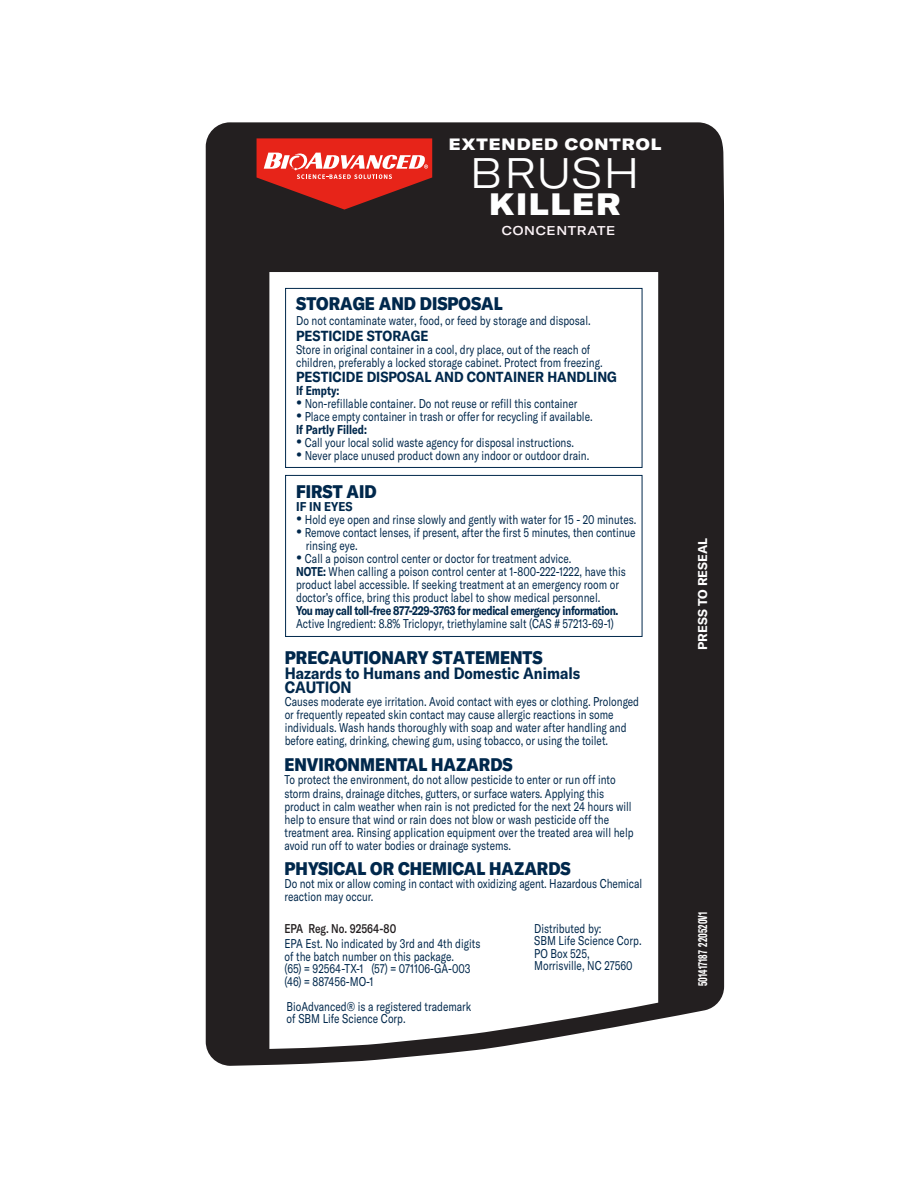
<style>
.page{position:relative;width:918px;height:1188px;background:#fff}
.page>*{position:absolute;margin:0;border:0;box-sizing:border-box;transform-origin:0 0}
.t1{font:300 expanded 42.15px "GT America";letter-spacing:.02em;color:#fff}
.t2{font:900 expanded 30.45px "GT America";letter-spacing:.05em;color:#fff}
.t3{font:900 18px "GT America";color:#00284c;scale:.9 1}
.t4{font:700 16.2px/14.4px "GT America";color:#00284c;scale:.9 1}
.t5{font:900 expanded 16.2px "GT America";letter-spacing:.06em;color:#fff}
.t6{font:700 14.4px "GT America";color:#00284c;scale:.9 1}
.t7{font:12.6px/13px "GT America";color:#00284c;scale:.8 1}
.t8{font:700 12.6px "GT America";letter-spacing:-.03em;color:#00284c;scale:.8 1}
.t9{font:500 12.6px "GT America";color:#231f20;scale:.8 1}
.t10{font:700 extra-condensed 12.6px "GT America";letter-spacing:.01em;color:#fff;scale:.8 1}
.t11{font:700 12.6px "GT America";color:#fff}
.t12{font:500 expanded 12.6px "GT America";letter-spacing:.05em;color:#fdf4f8}
.t13{font:700 12.6px "GT America";letter-spacing:-.03em;color:#00284c;scale:.9 1}
.s1{font-weight:700;font-size:16.2px}
.s2{font-weight:700}
</style>
<div class="page">
<hr style="left:547px;top:1145px;width:111px;height:1px;background:#231f20">
<hr style="left:547px;top:1129px;width:111px;height:1px;background:#231f20">
<hr style="left:547px;top:1112px;width:111px;height:1px;background:#231f20">
<hr style="left:547px;top:1094px;width:111px;height:1px;background:#231f20">
<hr style="left:664px;top:1145px;width:118px;height:1px;background:#231f20">
<hr style="left:664px;top:1129px;width:118px;height:1px;background:#231f20">
<hr style="left:664px;top:1112px;width:118px;height:1px;background:#231f20">
<hr style="left:664px;top:1094px;width:118px;height:1px;background:#231f20">
<hr style="left:312px;top:1077px;width:1px;height:80px;background:#231f20">
<hr style="left:445px;top:1077px;width:1px;height:80px;background:#231f20">
<hr style="left:180px;top:1076px;width:603px;height:1px;background:#231f20">
<hr style="left:541px;top:1076px;width:1px;height:81px;background:#231f20">
<hr style="left:751px;top:177px;width:1px;height:349px;background:#231f20">
<hr style="left:751px;top:570px;width:1px;height:380px;background:#231f20">
<hr style="left:264px;top:89px;width:1px;height:54px;background:#000">
<hr style="left:278px;top:95px;width:1px;height:41px;background:#000">
<hr style="left:183px;top:170px;width:54px;height:1px;background:#000">
<hr style="left:189px;top:184px;width:41px;height:1px;background:#000">
<hr style="left:183px;top:956px;width:54px;height:1px;background:#000">
<hr style="left:189px;top:943px;width:41px;height:1px;background:#000">
<hr style="left:696px;top:89px;width:1px;height:54px;background:#000">
<hr style="left:683px;top:95px;width:1px;height:41px;background:#000">
<hr style="left:724px;top:170px;width:54px;height:1px;background:#000">
<hr style="left:724px;top:956px;width:54px;height:1px;background:#000">
<svg style="left:205px;top:542px;width:1px;height:15px"></svg>
<hr style="left:286px;top:115px;width:151px;height:1px;background:#231f20">
<hr style="left:508px;top:115px;width:167px;height:1px;background:#231f20">
<div style="left:206px;top:122px;width:518px;height:944px;background:#231f20"></div>
<svg style="left:269px;top:272px;width:389px;height:777px"></svg>
<svg style="left:257px;top:138px;width:175px;height:72px;background:#bb3c35"></svg>
<div style="left:285px;top:288px;width:358px;height:180px;border:1px solid #00284c"></div>
<div style="left:285px;top:475px;width:358px;height:162px;border:1px solid #00284c"></div>
<p class="t5" style="left:449px;top:134px;width:214px">EXTENDED CONTROL</p>
<h1 class="t1" style="left:470px;top:149px;width:171px">BRUSH</h1>
<h2 class="t2" style="left:489px;top:185px;width:133px">KILLER</h2>
<p class="t12" style="left:502px;top:223px;width:115px">CONCENTRATE</p>
<h3 class="t3" style="left:296px;top:292px;width:231px">STORAGE AND DISPOSAL</h3>
<p class="t7" style="left:296px;top:314px;width:370px">Do not contaminate water, food, or feed by storage and disposal.</p>
<p class="t6" style="left:296px;top:327px;width:149px">PESTICIDE STORAGE</p>
<p class="t7" style="left:296px;top:343px;width:385px">Store in original container in a cool, dry place, out of the reach of children, preferably a locked storage cabinet. Protect from freezing.</p>
<p class="t6" style="left:296px;top:367px;width:358px">PESTICIDE DISPOSAL AND CONTAINER HANDLING</p>
<p class="t8" style="left:296px;top:382px;width:55px">If Empty:</p>
<p class="t7" style="left:296px;top:397px;width:353px"><span class="s1">•</span> Non-refillable container. Do not reuse or refill this container</p>
<p class="t7" style="left:296px;top:410px;width:372px"><span class="s1">•</span> Place empty container in trash or offer for recycling if available.<br><span class="s2">If Partly Filled:</span></p>
<p class="t7" style="left:296px;top:436px;width:349px"><span class="s1">•</span> Call your local solid waste agency for disposal instructions.</p>
<p class="t7" style="left:296px;top:449px;width:368px"><span class="s1">•</span> Never place unused product down any indoor or outdoor drain.</p>
<h3 class="t3" style="left:296px;top:480px;width:91px">FIRST AID</h3>
<p class="t13" style="left:296px;top:499px;width:64px">IF IN EYES</p>
<p class="t7" style="left:296px;top:513px;width:427px"><span class="s1">•</span> Hold eye open and rinse slowly and gently with water for 15 - 20 minutes.</p>
<p class="t7" style="left:306px;top:526px;width:414px;text-indent:-10px"><span class="s1">•</span> Remove contact lenses, if present, after the first 5 minutes, then continue rinsing eye.</p>
<p class="t7" style="left:296px;top:552px;width:414px"><span class="s1">•</span> Call a poison control center or doctor for treatment advice.<br><span class="s2">NOTE:</span> When calling a poison control center at 1-800-222-1222, have this product label accessible. If seeking treatment at an emergency room or doctor’s office, bring this product label to show medical personnel.</p>
<p class="t8" style="left:296px;top:603px;width:404px">You may call toll-free 877-229-3763 for medical emergency information.</p>
<p class="t7" style="left:296px;top:617px;width:399px">Active Ingredient: 8.8% Triclopyr, triethylamine salt (CAS # 57213-69-1)</p>
<p class="t4" style="left:285px;top:665px;width:330px">Hazards to Humans and Domestic Animals<br>CAUTION</p>
<p class="t7" style="left:285px;top:695px;width:445px">Causes moderate eye irritation. Avoid contact with eyes or clothing. Prolonged or frequently repeated skin contact may cause allergic reactions in some individuals. Wash hands thoroughly with soap and water after handling and before eating, drinking, chewing gum, using tobacco, or using the toilet.</p>
<h3 class="t3" style="left:285px;top:646px;width:288px">PRECAUTIONARY STATEMENTS</h3>
<h3 class="t3" style="left:284px;top:753px;width:255px">ENVIRONMENTAL HAZARDS</h3>
<p class="t7" style="left:284px;top:773px;width:438px">To protect the environment, do not allow pesticide to enter or run off into storm drains, drainage ditches, gutters, or surface waters. Applying this product in calm weather when rain is not predicted for the next 24 hours will help to ensure that wind or rain does not blow or wash pesticide off the treatment area. Rinsing application equipment over the treated area will help avoid run off to water bodies or drainage systems.</p>
<h3 class="t3" style="left:285px;top:857px;width:319px">PHYSICAL OR CHEMICAL HAZARDS</h3>
<p class="t7" style="left:285px;top:877px;width:448px">Do not mix or allow coming in contact with oxidizing agent. Hazardous Chemical reaction may occur.</p>
<p class="t9" style="left:284px;top:921px;width:141px">EPA Reg. No. 92564-80</p>
<p class="t7" style="left:284px;top:938px;width:247px;line-height:12.6px">EPA Est. No indicated by 3rd and 4th digits of the batch number on this package.<br>(65) = 92564-TX-1 (57) = 071106-GA-003 (46) = 887456-MO-1</p>
<p class="t7" style="left:534px;top:922px;width:136px;line-height:12.6px">Distributed by:<br>SBM Life Science Corp.<br>PO Box 525,<br>Morrisville, NC 27560</p>
<p class="t7" style="left:287px;top:1000px;width:232px;line-height:12.6px">BioAdvanced® is a registered trademark of SBM Life Science Corp.</p>
<p class="t11" style="left:695px;top:650px;width:113px;rotate:-90deg">PRESS TO RESEAL</p>
<p class="t10" style="left:695px;top:986px;width:95px;rotate:-90deg">501417187 220520V1</p>
</div>
